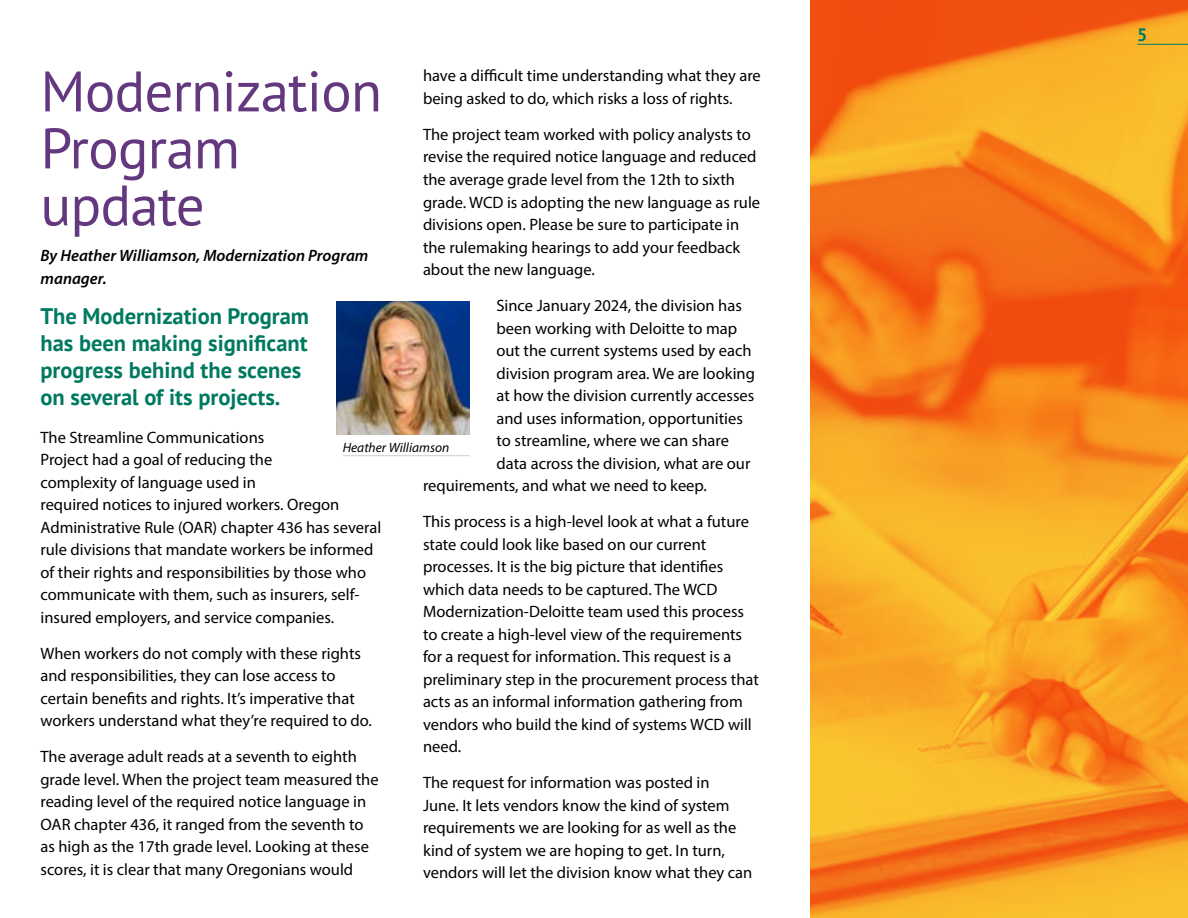
<style>
.page{position:relative;width:1188px;height:918px;background:#fff}
.page>*{position:absolute;margin:0;border:0;box-sizing:border-box;transform-origin:0 0}
.t1{font:57px/57px "PT Sans";letter-spacing:-.015em;color:#63387f}
.t2{font:700 22.5px/27px "PT Sans";color:#007961}
.t3{font:700 18px "PT Sans";color:#007961}
.t4{font:16.5px/22.5px "Myriad Pro";color:#000}
.t5{font:italic 600 16.5px/22.5px "Myriad Pro";color:#000}
.t6{font:italic 13.5px "Myriad Pro";color:#000}
</style>
<div class="page">
<img style="left:336px;top:302px;width:134px;height:133px">
<img style="left:810px;top:0;width:378px;height:918px">
<hr style="left:1137px;top:44px;width:51px;height:1px;background:#007961">
<hr style="left:343px;top:455px;width:127px;height:1px;background:#d1d3d4">
<p class="t4" style="left:423px;top:64px;width:339px">have a difficult time understanding what they are being asked to do, which risks a loss of rights.</p>
<p class="t4" style="left:423px;top:123px;width:339px">The project team worked with policy analysts to revise the required notice language and reduced the average grade level from the 12th to sixth grade. WCD is adopting the new language as rule divisions open. Please be sure to participate in the rulemaking hearings to add your feedback about the new language.</p>
<p class="t4" style="left:497px;top:294px;width:247px">Since January 2024, the division has</p>
<p class="t4" style="left:497px;top:316px;width:242px">been working with Deloitte to map</p>
<p class="t4" style="left:497px;top:339px;width:257px">out the current systems used by each</p>
<p class="t4" style="left:497px;top:361px;width:260px">division program area. We are looking</p>
<p class="t4" style="left:497px;top:384px;width:259px">at how the division currently accesses</p>
<p class="t4" style="left:497px;top:407px;width:248px">and uses information, opportunities</p>
<p class="t4" style="left:497px;top:429px;width:234px">to streamline, where we can share</p>
<p class="t4" style="left:497px;top:452px;width:255px">data across the division, what are our</p>
<p class="t4" style="left:423px;top:474px;width:285px">requirements, and what we need to keep.</p>
<p class="t4" style="left:423px;top:510px;width:337px">This process is a high-level look at what a future state could look like based on our current processes. It is the big picture that identifies which data needs to be captured. The WCD Modernization-Deloitte team used this process to create a high-level view of the requirements for a request for information. This request is a preliminary step in the procurement process that acts as an informal information gathering from vendors who build the kind of systems WCD will need.</p>
<p class="t4" style="left:423px;top:771px;width:331px">The request for information was posted in<br>June. It lets vendors know the kind of system requirements we are looking for as well as the kind of system we are hoping to get. In turn, vendors will let the division know what they can</p>
<h1 class="t1" style="left:40px;top:62px;width:343px">Modernization<br>Program update</h1>
<p class="t5" style="left:40px;top:244px;width:330px">By Heather Williamson, Modernization Program manager.</p>
<h2 class="t2" style="left:40px;top:303px;width:270px">The Modernization Program has been making significant progress behind the scenes on several of its projects.</h2>
<p class="t4" style="left:40px;top:426px;width:342px">The Streamline Communications<br>Project had a goal of reducing the<br>complexity of language used in<br>required notices to injured workers. Oregon Administrative Rule (OAR) chapter 436 has several rule divisions that mandate workers be informed of their rights and responsibilities by those who communicate with them, such as insurers, self&shy;insured employers, and service companies.</p>
<p class="t4" style="left:40px;top:642px;width:333px">When workers do not comply with these rights and responsibilities, they can lose access to certain benefits and rights. It’s imperative that workers understand what they’re required to do.</p>
<p class="t4" style="left:40px;top:745px;width:340px">The average adult reads at a seventh to eighth grade level. When the project team measured the reading level of the required notice language in OAR chapter 436, it ranged from the seventh to as high as the 17th grade level. Looking at these scores, it is clear that many Oregonians would</p>
<p class="t6" style="left:343px;top:439px;width:108px">Heather Williamson</p>
<p class="t3" style="left:1137px;top:22px;width:12px">5</p>
</div>
